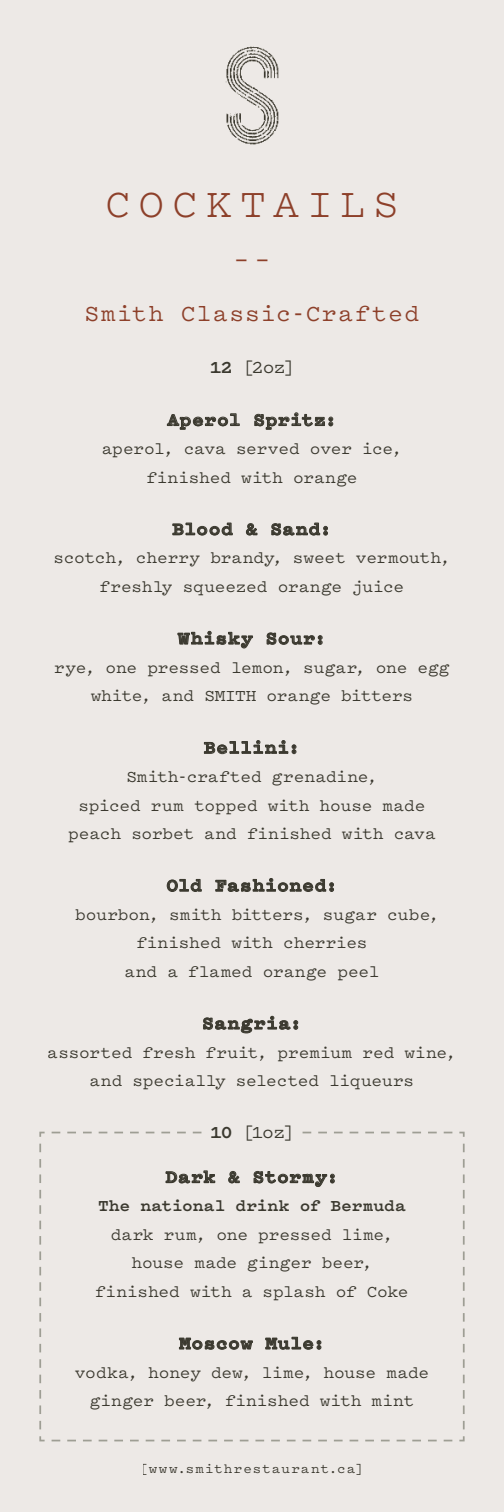
<style>
.page{position:relative;width:504px;height:1512px;background:#ede9e6}
.page>*{position:absolute;margin:0;border:0;box-sizing:border-box;transform-origin:0 0}
.t1{font:42px "Pitch";letter-spacing:.185em;color:#98472f}
.t2{font:31.5px "Pitch";color:#98472f}
.t3{font:500 24.5px "Pitch";letter-spacing:.045em;color:#98472f}
.t4{font:700 19.25px "Pitch";letter-spacing:.03em;color:#403f35}
.t5{font:500 19.25px "Pitch";letter-spacing:-.035em;color:#403f35}
.t6{font:500 17.5px/28.5px "Pitch";letter-spacing:-.01em;color:#403f35;text-align:center}
.t7{font:700 17.5px "Pitch";letter-spacing:-.005em;color:#403f35}
.t8{font:500 14px "Pitch";letter-spacing:.075em;color:#403f35}
.s1{font-weight:700}
</style>
<div class="page">
<img style="left:225px;top:46px;width:54px;height:99px">
<svg style="left:39px;top:1131px;width:426px;height:311px"></svg>
<div style="left:205px;top:1109px;width:94px;height:43px;background:#ede9e6"></div>
<svg style="left:167px;top:413px;width:73px;height:17px"></svg>
<svg style="left:254px;top:412px;width:79px;height:18px"></svg>
<svg style="left:172px;top:523px;width:61px;height:13px"></svg>
<svg style="left:246px;top:523px;width:11px;height:13px"></svg>
<svg style="left:271px;top:523px;width:57px;height:13px"></svg>
<svg style="left:178px;top:631px;width:75px;height:17px"></svg>
<svg style="left:267px;top:632px;width:55px;height:13px"></svg>
<svg style="left:204px;top:740px;width:92px;height:14px"></svg>
<svg style="left:167px;top:879px;width:35px;height:13px"></svg>
<svg style="left:215px;top:878px;width:119px;height:14px"></svg>
<svg style="left:203px;top:1016px;width:95px;height:17px"></svg>
<svg style="left:166px;top:1170px;width:49px;height:13px"></svg>
<svg style="left:228px;top:1171px;width:12px;height:12px"></svg>
<svg style="left:254px;top:1171px;width:81px;height:16px"></svg>
<svg style="left:179px;top:1338px;width:74px;height:12px"></svg>
<svg style="left:265px;top:1337px;width:56px;height:13px"></svg>
<h1 class="t1" style="left:105px;top:175px;width:295px">COCKTAILS</h1>
<h2 class="t2" style="left:232px;top:238px;width:42px">––</h2>
<h3 class="t3" style="left:85px;top:297px;width:336px">Smith Classic-Crafted</h3>
<p class="t5" style="left:210px;top:354px;width:86px"><span class="s1">12</span> [2oz]</p>
<p class="t4" style="left:167px;top:406px;width:171px">Aperol Spritz:</p>
<p class="t6" style="left:102px;top:434px;width:302px">aperol, cava served over ice, finished with orange</p>
<p class="t4" style="left:173px;top:516px;width:160px">Blood &amp; Sand:</p>
<p class="t6" style="left:53px;top:543px;width:399px">scotch, cherry brandy, sweet vermouth, freshly squeezed orange juice</p>
<p class="t4" style="left:178px;top:625px;width:150px">Whisky Sour:</p>
<p class="t6" style="left:54px;top:652px;width:397px">rye, one pressed lemon, sugar, one egg white, and SMITH orange bitters</p>
<p class="t4" style="left:204px;top:734px;width:97px">Bellini:</p>
<p class="t6" style="left:68px;top:762px;width:369px">Smith-crafted grenadine,<br>spiced rum topped with house made peach sorbet and finished with cava</p>
<p class="t4" style="left:166px;top:872px;width:173px">Old Fashioned:</p>
<p class="t6" style="left:75px;top:899px;width:366px">bourbon, smith bitters, sugar cube, finished with cherries<br>and a flamed orange peel</p>
<p class="t4" style="left:202px;top:1010px;width:101px">Sangria:</p>
<p class="t6" style="left:48px;top:1037px;width:410px">assorted fresh fruit, premium red wine, and specially selected liqueurs</p>
<p class="t5" style="left:210px;top:1119px;width:85px"><span class="s1">10</span> [1oz]</p>
<p class="t4" style="left:166px;top:1164px;width:174px">Dark &amp; Stormy:</p>
<p class="t7" style="left:98px;top:1194px;width:309px">The national drink of Bermuda</p>
<p class="t6" style="left:95px;top:1219px;width:315px">dark rum, one pressed lime, house made ginger beer, finished with a splash of Coke</p>
<p class="t4" style="left:179px;top:1330px;width:147px">Moscow Mule:</p>
<p class="t6" style="left:75px;top:1357px;width:356px">vodka, honey dew, lime, house made ginger beer, finished with mint</p>
<p class="t8" style="left:141px;top:1459px;width:224px">[www.smithrestaurant.ca]</p>
</div>
